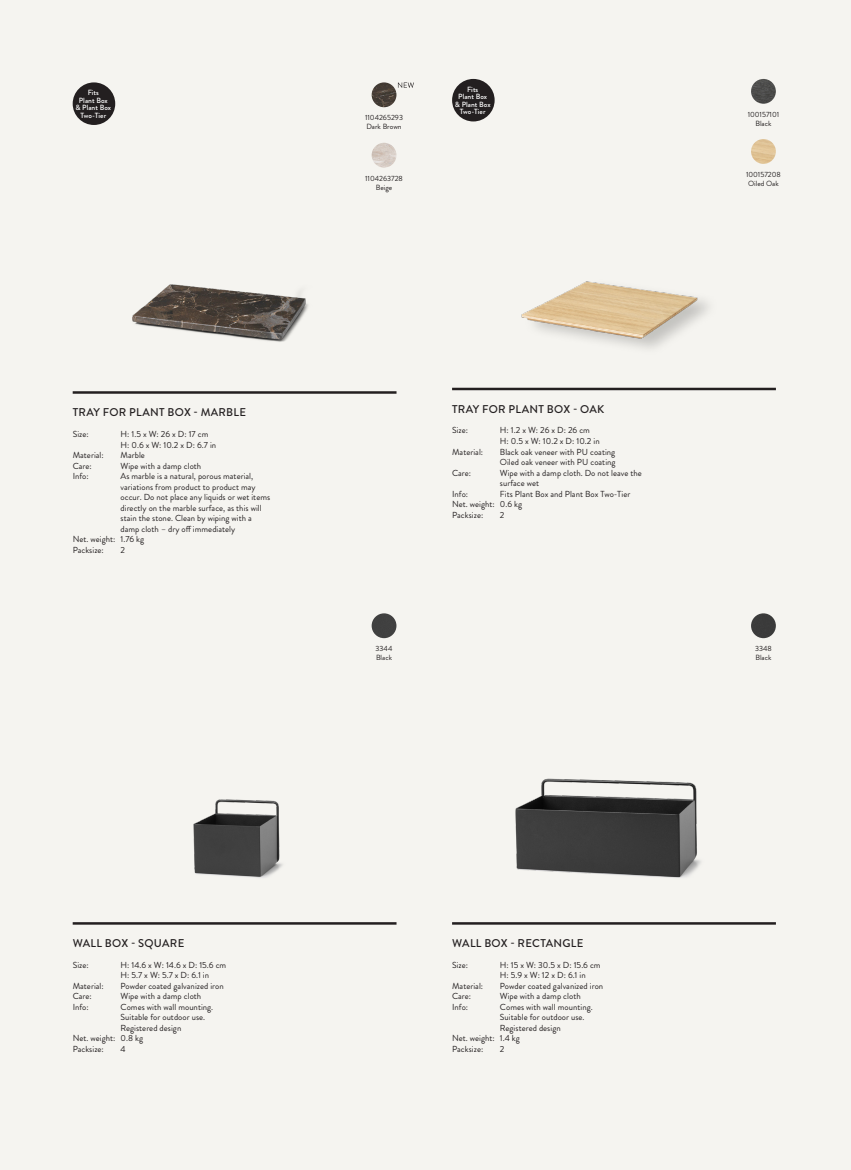
<style>
.page{position:relative;width:851px;height:1170px;background:#fff}
.page>*{position:absolute;margin:0;border:0;box-sizing:border-box;transform-origin:0 0}
.t1{font:500 11.25px "Brandon Grotesque";letter-spacing:.025em;color:#231f20}
.Information_0_color{font:8.75px "Brandon Grotesque";letter-spacing:.005em;color:#231f20}
.Color_name_small{font:7.5px/9px "Brandon Grotesque";color:#231f20}
.SplashTextSmall{font:500 7.5px/7.5px "Brandon Grotesque";color:#fff;text-align:center}
</style>
<div class="page">
<div style="left:0;top:0;width:850px;height:1169px;background:#f5f4f0"></div>
<img style="left:193px;top:799px;width:90px;height:79px">
<hr style="left:73px;top:922px;width:323px;height:2px;background:#231f20">
<img style="left:371px;top:613px;width:25px;height:25px;border-radius:12px">
<hr style="left:452px;top:922px;width:323px;height:2px;background:#231f20">
<img style="left:751px;top:613px;width:24px;height:25px;border-radius:12px">
<img style="left:485px;top:778px;width:260px;height:147px">
<img style="left:132px;top:284px;width:177px;height:58px">
<hr style="left:73px;top:391px;width:323px;height:3px;background:#231f20">
<div style="left:73px;top:82px;width:42px;height:43px;background:#231f20;border-radius:50%"></div>
<img style="left:371px;top:82px;width:25px;height:25px;border-radius:12px">
<img style="left:371px;top:143px;width:25px;height:24px;border-radius:12px">
<hr style="left:452px;top:388px;width:323px;height:2px;background:#231f20">
<svg style="left:398px;top:82px;width:16px;height:6px"></svg>
<img style="left:452px;top:78px;width:324px;height:310px">
<p class="SplashTextSmall" style="left:75px;top:89px;width:37px">Fits<br>Plant Box &amp; Plant Box<br>Two-Tier</p>
<p class="Color_name_small" style="left:365px;top:113px;width:39px">1104265293<br>Dark Brown</p>
<p class="SplashTextSmall" style="left:455px;top:85px;width:37px">Fits<br>Plant Box &amp; Plant Box<br>Two-Tier</p>
<p class="Color_name_small" style="left:747px;top:110px;width:33px;text-align:center">100157101<br>Black</p>
<p class="Color_name_small" style="left:365px;top:174px;width:39px;text-align:center">1104263728<br>Beige</p>
<p class="Color_name_small" style="left:746px;top:170px;width:36px">100157208<br>Oiled Oak</p>
<p class="t1" style="left:73px;top:405px;width:175px">TRAY FOR PLANT BOX - MARBLE</p>
<p class="t1" style="left:452px;top:401px;width:154px">TRAY FOR PLANT BOX - OAK</p>
<p class="Information_0_color" style="left:73px;top:428px;width:18px">Size:</p>
<p class="Information_0_color" style="left:120px;top:428px;width:89px">H: 1.5 x W: 26 x D: 17 cm</p>
<p class="Information_0_color" style="left:120px;top:438px;width:97px">H: 0.6 x W: 10.2 x D: 6.7 in</p>
<p class="Information_0_color" style="left:73px;top:449px;width:33px">Material:</p>
<p class="Information_0_color" style="left:120px;top:449px;width:26px">Marble</p>
<p class="Information_0_color" style="left:73px;top:459px;width:21px">Care:</p>
<p class="Information_0_color" style="left:120px;top:459px;width:82px">Wipe with a damp cloth</p>
<p class="Information_0_color" style="left:73px;top:470px;width:18px">Info:</p>
<p class="Information_0_color" style="left:120px;top:470px;width:134px">As marble is a natural, porous material,</p>
<p class="Information_0_color" style="left:120px;top:480px;width:137px">variations from product to product may</p>
<p class="Information_0_color" style="left:120px;top:491px;width:151px">occur. Do not place any liquids or wet items</p>
<p class="Information_0_color" style="left:120px;top:501px;width:143px">directly on the marble surface, as this will</p>
<p class="Information_0_color" style="left:120px;top:512px;width:133px">stain the stone. Clean by wiping with a</p>
<p class="Information_0_color" style="left:120px;top:522px;width:116px">damp cloth – dry off immediately</p>
<p class="Information_0_color" style="left:73px;top:533px;width:73px">Net. weight: 1.76 kg</p>
<p class="Information_0_color" style="left:73px;top:543px;width:33px">Packsize:</p>
<p class="Information_0_color" style="left:120px;top:543px;width:6px">2</p>
<p class="Information_0_color" style="left:452px;top:424px;width:18px">Size:</p>
<p class="Information_0_color" style="left:500px;top:424px;width:91px">H: 1.2 x W: 26 x D: 26 cm</p>
<p class="Information_0_color" style="left:500px;top:435px;width:101px">H: 0.5 x W: 10.2 x D: 10.2 in</p>
<p class="Information_0_color" style="left:452px;top:445px;width:33px">Material:</p>
<p class="Information_0_color" style="left:500px;top:445px;width:117px">Black oak veneer with PU coating</p>
<p class="Information_0_color" style="left:500px;top:456px;width:117px">Oiled oak veneer with PU coating</p>
<p class="Information_0_color" style="left:452px;top:466px;width:21px">Care:</p>
<p class="Information_0_color" style="left:500px;top:466px;width:143px">Wipe with a damp cloth. Do not leave the</p>
<p class="Information_0_color" style="left:500px;top:477px;width:41px">surface wet</p>
<p class="Information_0_color" style="left:452px;top:487px;width:18px">Info:</p>
<p class="Information_0_color" style="left:500px;top:487px;width:132px">Fits Plant Box and Plant Box Two-Tier</p>
<p class="Information_0_color" style="left:452px;top:498px;width:72px">Net. weight: 0.6 kg</p>
<p class="Information_0_color" style="left:452px;top:508px;width:33px">Packsize:</p>
<p class="Information_0_color" style="left:500px;top:508px;width:6px">2</p>
<p class="Color_name_small" style="left:375px;top:644px;width:18px">3344<br>Black</p>
<p class="Color_name_small" style="left:755px;top:644px;width:18px">3348<br>Black</p>
<p class="t1" style="left:73px;top:935px;width:113px">WALL BOX - SQUARE</p>
<p class="Information_0_color" style="left:73px;top:958px;width:18px">Size:</p>
<p class="Information_0_color" style="left:120px;top:958px;width:107px">H: 14.6 x W: 14.6 x D: 15.6 cm</p>
<p class="Information_0_color" style="left:120px;top:969px;width:90px">H: 5.7 x W: 5.7 x D: 6.1 in</p>
<p class="Information_0_color" style="left:73px;top:979px;width:33px">Material:</p>
<p class="Information_0_color" style="left:120px;top:979px;width:105px">Powder coated galvanized iron</p>
<p class="Information_0_color" style="left:73px;top:990px;width:21px">Care:</p>
<p class="Information_0_color" style="left:120px;top:990px;width:82px">Wipe with a damp cloth</p>
<p class="Information_0_color" style="left:73px;top:1000px;width:18px">Info:</p>
<p class="Information_0_color" style="left:120px;top:1000px;width:94px">Comes with wall mounting.</p>
<p class="Information_0_color" style="left:120px;top:1011px;width:86px">Suitable for outdoor use.</p>
<p class="Information_0_color" style="left:120px;top:1021px;width:62px">Registered design</p>
<p class="Information_0_color" style="left:73px;top:1032px;width:72px">Net. weight: 0.8 kg</p>
<p class="Information_0_color" style="left:73px;top:1042px;width:33px">Packsize:</p>
<p class="Information_0_color" style="left:120px;top:1042px;width:7px">4</p>
<p class="t1" style="left:452px;top:935px;width:133px">WALL BOX - RECTANGLE</p>
<p class="Information_0_color" style="left:452px;top:958px;width:18px">Size:</p>
<p class="Information_0_color" style="left:500px;top:958px;width:102px">H: 15 x W: 30.5 x D: 15.6 cm</p>
<p class="Information_0_color" style="left:500px;top:969px;width:87px">H: 5.9 x W: 12 x D: 6.1 in</p>
<p class="Information_0_color" style="left:452px;top:979px;width:33px">Material:</p>
<p class="Information_0_color" style="left:500px;top:979px;width:105px">Powder coated galvanized iron</p>
<p class="Information_0_color" style="left:452px;top:990px;width:21px">Care:</p>
<p class="Information_0_color" style="left:500px;top:990px;width:82px">Wipe with a damp cloth</p>
<p class="Information_0_color" style="left:452px;top:1000px;width:18px">Info:</p>
<p class="Information_0_color" style="left:500px;top:1000px;width:94px">Comes with wall mounting.</p>
<p class="Information_0_color" style="left:500px;top:1011px;width:86px">Suitable for outdoor use.</p>
<p class="Information_0_color" style="left:500px;top:1021px;width:62px">Registered design</p>
<p class="Information_0_color" style="left:452px;top:1032px;width:69px">Net. weight: 1.4 kg</p>
<p class="Information_0_color" style="left:452px;top:1042px;width:33px">Packsize:</p>
<p class="Information_0_color" style="left:500px;top:1042px;width:6px">2</p>
</div>
